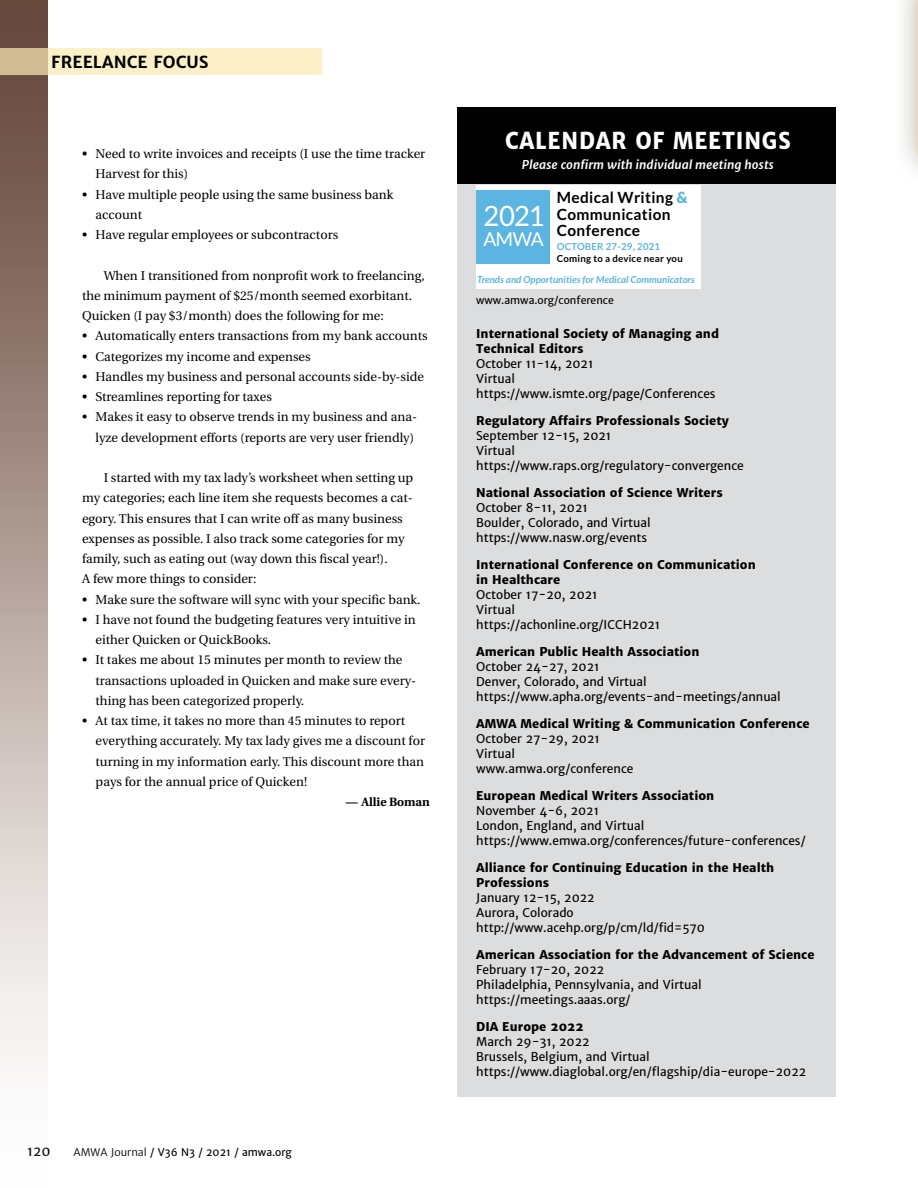
<style>
.page{position:relative;width:918px;height:1188px;background:#fff}
.page>*{position:absolute;margin:0;border:0;box-sizing:border-box;transform-origin:0 0}
.t1{font:28.05px "Lato";color:#fff}
.t2{font:800 23.1px "Merriweather Sans";letter-spacing:.04em;color:#fff;scale:.91 1}
.t3{font:19.05px "Lato";color:#fff}
.t4{font:700 16.5px "Merriweather Sans";letter-spacing:.01em;color:#000}
.t5{font:700 15.45px/16.4px "Lato";letter-spacing:.02em;color:#000}
.t6{font:13.5px "Merriweather Sans";color:#000}
.t7{font:12.75px/20.2px "Utopia";color:#000}
.t8{font:12px/15px "Merriweather Sans";color:#000}
.t9{font:800 12px/15px "Merriweather Sans";color:#000}
.t10{font:italic 700 12px "Merriweather Sans";color:#fff}
.t11{font:700 12px "Utopia";color:#000}
.t12{font:10.5px "Merriweather Sans";color:#000}
.t13{font:italic 700 9.6px "Lato";color:#5cb4e0}
.t14{font:700 9.6px "Lato";letter-spacing:.025em;color:#000}
.t15{font:700 9.6px "Lato";letter-spacing:.025em;color:#5cb4e0}
.s1{font-style:inherit}
.s2{font-weight:900;color:#5cb4e0}
</style>
<div class="page">
<div style="left:0;top:0;width:48px;height:1188px;background:linear-gradient(to bottom,#5f3e31,#fff)"></div>
<svg style="left:0;top:48px;width:322px;height:27px;background:#f5e8c0"></svg>
<div style="left:458px;top:157px;width:378px;height:939px;background:#dcddde"></div>
<div style="left:458px;top:107px;width:378px;height:76px;background:#000"></div>
<div style="left:476px;top:185px;width:225px;height:103px;background:#fff"></div>
<div style="left:476px;top:190px;width:74px;height:73px;background:#5cb4e0"></div>
<div style="left:891px;top:0;width:27px;height:248px;background:#a49788;opacity:.75"></div>
<svg style="left:917px;top:0;width:1px;height:222px"></svg>
<p class="t4" style="left:51px;top:52px;width:159px">FREELANCE FOCUS</p>
<p class="t7" style="left:96px;top:144px;width:331px;text-indent:-14px">• Need to write invoices and receipts (I use the time tracker<br>Harvest for this)</p>
<p class="t7" style="left:96px;top:184px;width:299px;text-indent:-14px">• Have multiple people using the same business bank account</p>
<p class="t7" style="left:82px;top:225px;width:258px">• Have regular employees or subcontractors</p>
<p class="t7" style="left:82px;top:265px;width:344px;text-indent:22px">When I transitioned from nonprofit work to freelancing, the minimum payment of $25/month seemed exorbitant.<br>Quicken (I pay $3/month) does the following for me:</p>
<p class="t7" style="left:82px;top:326px;width:347px">• Automatically enters transactions from my bank accounts</p>
<p class="t7" style="left:82px;top:346px;width:230px">• Categorizes my income and expenses</p>
<p class="t7" style="left:82px;top:367px;width:343px">• Handles my business and personal accounts side-by-side</p>
<p class="t7" style="left:82px;top:387px;width:191px">• Streamlines reporting for taxes</p>
<p class="t7" style="left:82px;top:407px;width:336px;text-align:right">• Makes it easy to observe trends in my business and ana&shy;lyze development efforts (reports are very user friendly)</p>
<p class="t7" style="left:82px;top:468px;width:333px;text-indent:22px">I started with my tax lady’s worksheet when setting up my categories; each line item she requests becomes a cat&shy;egory. This ensures that I can write off as many business expenses as possible. I also track some categories for my family, such as eating out (way down this fiscal year!).<br>A few more things to consider:</p>
<p class="t7" style="left:82px;top:589px;width:340px">• Make sure the software will sync with your specific bank.</p>
<p class="t7" style="left:96px;top:610px;width:322px;text-indent:-14px">• I have not found the budgeting features very intuitive in either Quicken or QuickBooks.</p>
<p class="t7" style="left:96px;top:650px;width:322px;text-indent:-14px">• It takes me about 15 minutes per month to review the transactions uploaded in Quicken and make sure every&shy;thing has been categorized properly.</p>
<p class="t7" style="left:96px;top:711px;width:331px;text-indent:-14px">• At tax time, it takes no more than 45 minutes to report everything accurately. My tax lady gives me a discount for turning in my information early. This discount more than pays for the annual price of Quicken!</p>
<p class="t11" style="left:346px;top:795px;width:85px">— Allie Boman</p>
<p class="t6" style="left:27px;top:1143px;width:25px">120</p>
<p class="t12" style="left:74px;top:1146px;width:220px"><span class="s1">AMWA Journal</span> / V36 N3 / 2021 / amwa.org</p>
<h2 class="t2" style="left:505px;top:127px;width:315px">CALENDAR OF MEETINGS</h2>
<p class="t10" style="left:522px;top:157px;width:254px">Please confirm with individual meeting hosts</p>
<p class="t5" style="left:557px;top:189px;width:133px">Medical Writing <span class="s2">&amp;<br></span>Communication<br>Conference</p>
<p class="t15" style="left:557px;top:241px;width:105px">OCTOBER 27-29, 2021</p>
<p class="t14" style="left:557px;top:253px;width:127px">Coming to a device near you</p>
<p class="t13" style="left:477px;top:274px;width:219px">Trends and Opportunities for Medical Communicators</p>
<h1 class="t1" style="left:483px;top:195px;width:63px">2021</h1>
<h3 class="t3" style="left:483px;top:225px;width:62px">AMWA</h3>
<p class="t12" style="left:476px;top:294px;width:139px">www.amwa.org/conference</p>
<p class="t9" style="left:476px;top:326px;width:244px">International Society of Managing and<br>Technical Editors</p>
<p class="t8" style="left:476px;top:356px;width:241px">October 11-14, 2021<br>Virtual https://www.ismte.org/page/Conferences</p>
<p class="t9" style="left:476px;top:413px;width:254px">Regulatory Affairs Professionals Society</p>
<p class="t8" style="left:476px;top:428px;width:269px">September 12-15, 2021<br>Virtual https://www.raps.org/regulatory-convergence</p>
<p class="t9" style="left:476px;top:485px;width:248px">National Association of Science Writers</p>
<p class="t8" style="left:476px;top:500px;width:176px">October 8-11, 2021<br>Boulder, Colorado, and Virtual https://www.nasw.org/events</p>
<p class="t9" style="left:476px;top:557px;width:281px">International Conference on Communication in Healthcare</p>
<p class="t8" style="left:476px;top:587px;width:186px">October 17-20, 2021<br>Virtual https://achonline.org/ICCH2021</p>
<p class="t9" style="left:476px;top:644px;width:225px">American Public Health Association</p>
<p class="t8" style="left:476px;top:659px;width:306px">October 24-27, 2021<br>Denver, Colorado, and Virtual https://www.apha.org/events-and-meetings/annual</p>
<p class="t9" style="left:476px;top:716px;width:335px">AMWA Medical Writing &amp; Communication Conference</p>
<p class="t8" style="left:476px;top:731px;width:159px">October 27-29, 2021<br>Virtual www.amwa.org/conference</p>
<p class="t9" style="left:476px;top:788px;width:240px">European Medical Writers Association</p>
<p class="t8" style="left:476px;top:803px;width:331px">November 4-6, 2021<br>London, England, and Virtual https://www.emwa.org/conferences/future-conferences/</p>
<p class="t9" style="left:476px;top:860px;width:300px">Alliance for Continuing Education in the Health<br>Professions</p>
<p class="t8" style="left:476px;top:890px;width:230px">January 12-15, 2022<br>Aurora, Colorado http://www.acehp.org/p/cm/ld/fid=570</p>
<p class="t9" style="left:476px;top:947px;width:340px">American Association for the Advancement of Science</p>
<p class="t8" style="left:476px;top:962px;width:227px">February 17-20, 2022<br>Philadelphia, Pennsylvania, and Virtual https://meetings.aaas.org/</p>
<p class="t9" style="left:476px;top:1019px;width:109px">DIA Europe 2022</p>
<p class="t8" style="left:476px;top:1034px;width:332px">March 29-31, 2022<br>Brussels, Belgium, and Virtual https://www.diaglobal.org/en/flagship/dia-europe-2022</p>
</div>
